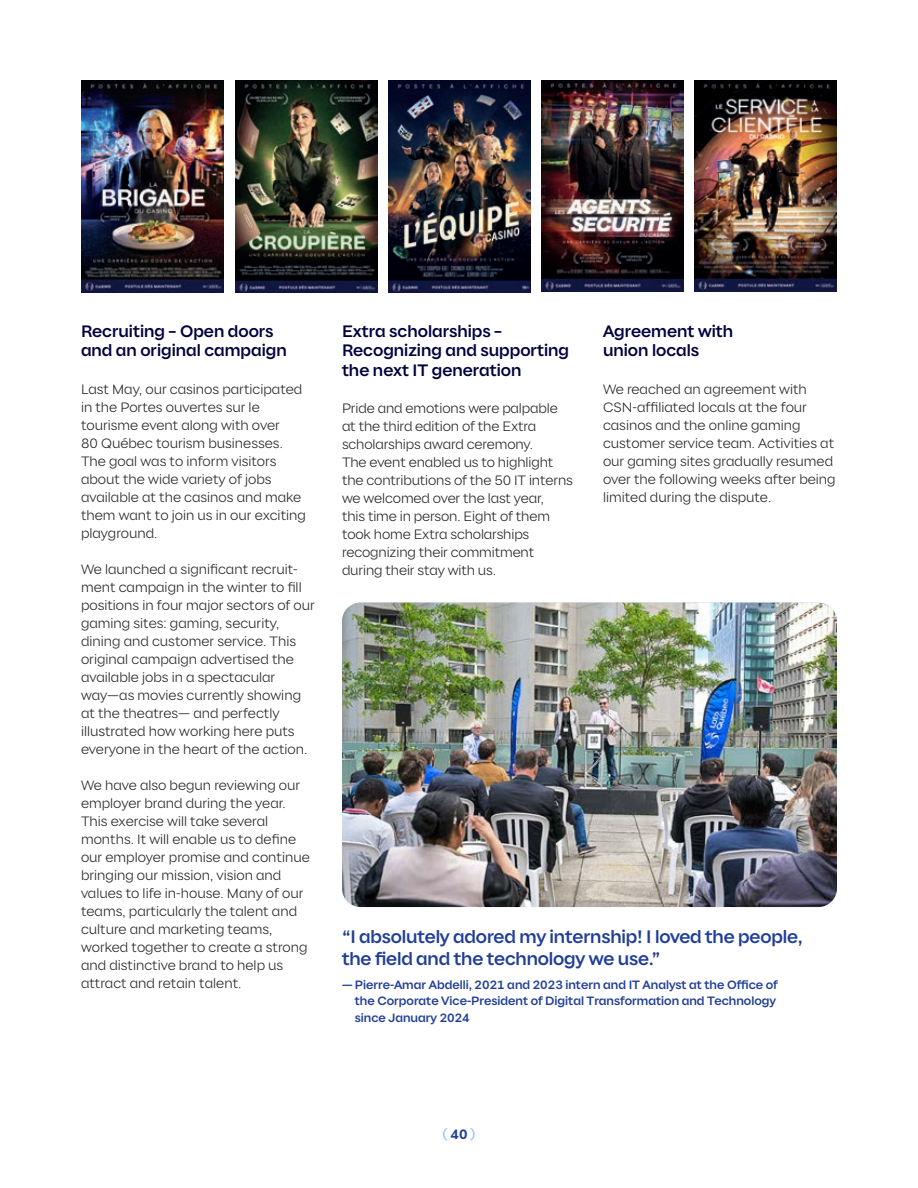
<style>
.page{position:relative;width:918px;height:1188px;background:#fff}
.page>*{position:absolute;margin:0;border:0;box-sizing:border-box;transform-origin:0 0}
.t1{font:500 18px/22.5px "Loto Qc";letter-spacing:-.01em;color:#203e96}
.t2{font:500 16.5px/19.5px "Loto Qc";color:#02003e}
.t3{font:300 13.5px/18px "Loto Qc";color:#231f20}
.t4{font:13.5px "Loto Qc";color:#8fc3e9}
.t5{font:500 12px/16.5px "Loto Qc";color:#203e96}
.s1{font-weight:600;color:#203e96}
</style>
<div class="page">
<img style="left:82px;top:81px;width:142px;height:212px">
<img style="left:235px;top:81px;width:142px;height:212px">
<img style="left:388px;top:81px;width:142px;height:212px">
<img style="left:542px;top:81px;width:142px;height:211px">
<img style="left:695px;top:81px;width:142px;height:211px">
<img style="left:342px;top:603px;width:495px;height:304px">
<p class="t2" style="left:81px;top:321px;width:207px">Recruiting – Open doors and an original campaign</p>
<p class="t3" style="left:81px;top:380px;width:226px">Last May, our casinos participated in the Portes ouvertes sur le tourisme event along with over<br>80 Québec tourism businesses.<br>The goal was to inform visitors about the wide variety of jobs available at the casinos and make them want to join us in our exciting playground.</p>
<p class="t3" style="left:81px;top:560px;width:236px">We launched a significant recruit&shy;ment campaign in the winter to fill positions in four major sectors of our gaming sites: gaming, security, dining and customer service. This original campaign advertised the available jobs in a spectacular way—as movies currently showing at the theatres— and perfectly illustrated how working here puts everyone in the heart of the action.</p>
<p class="t3" style="left:81px;top:776px;width:230px">We have also begun reviewing our employer brand during the year.<br>This exercise will take several months. It will enable us to define our employer promise and continue bringing our mission, vision and values to life in-house. Many of our teams, particularly the talent and culture and marketing teams, worked together to create a strong and distinctive brand to help us attract and retain talent.</p>
<p class="t2" style="left:342px;top:321px;width:229px">Extra scholarships –<br>Recognizing and supporting the next IT generation</p>
<p class="t3" style="left:342px;top:399px;width:232px">Pride and emotions were palpable at the third edition of the Extra scholarships award ceremony.<br>The event enabled us to highlight the contributions of the 50 IT interns we welcomed over the last year,<br>this time in person. Eight of them took home Extra scholarships recognizing their commitment during their stay with us.</p>
<p class="t2" style="left:603px;top:321px;width:132px">Agreement with union locals</p>
<p class="t3" style="left:603px;top:380px;width:234px">We reached an agreement with<br>CSN-affiliated locals at the four casinos and the online gaming customer service team. Activities at our gaming sites gradually resumed over the following weeks after being limited during the dispute.</p>
<h1 class="t1" style="left:342px;top:925px;width:463px">“I absolutely adored my internship! I loved the people, the field and the technology we use.”</h1>
<p class="t5" style="left:355px;top:976px;width:424px;text-indent:-13px">— Pierre-Amar Abdelli, 2021 and 2023 intern and IT Analyst at the Office of the Corporate Vice-President of Digital Transformation and Technology since January 2024</p>
<p class="t4" style="left:442px;top:1126px;width:35px">(<span class="s1">40</span>)</p>
</div>
